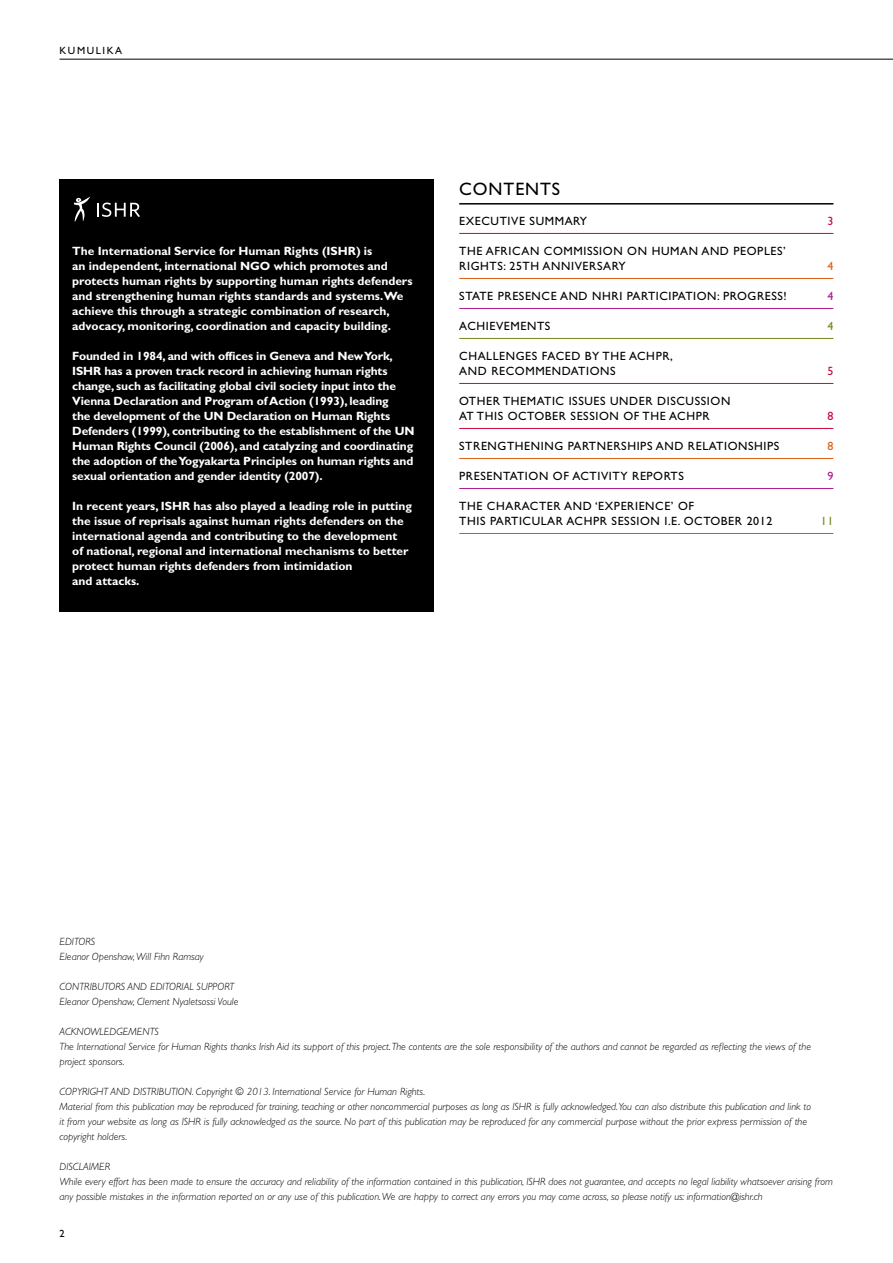
<style>
.page{position:relative;width:893px;height:1263px;background:#fff}
.page>*{position:absolute;margin:0;border:0;box-sizing:border-box;transform-origin:0 0}
.t1{font:18px "Gill Sans";letter-spacing:.05em;color:#000}
.t2{font:700 12px/15px "Gill Sans";color:#fff}
.t3{font:12px/15px "Gill Sans";letter-spacing:.05em;color:#000}
.t4{font:12px "Gill Sans";color:#c6093b}
.t5{font:12px "Gill Sans";color:#77871c}
.t6{font:12px "Gill Sans";color:#dd5f13}
.t7{font:12px "Gill Sans";color:#aa198d}
.t8{font:italic 300 10.5px/15px "Gill Sans";color:#000}
.t9{font:10.5px "Gill Sans";letter-spacing:.15em;color:#000}
</style>
<div class="page">
<hr style="left:60px;top:59px;width:833px;height:1px;background:#000">
<hr style="left:459px;top:203px;width:374px;height:2px;background:#000">
<hr style="left:459px;top:233px;width:374px;height:1px;background:#c6093b">
<hr style="left:459px;top:278px;width:374px;height:1px;background:#dd5f13">
<hr style="left:459px;top:308px;width:374px;height:1px;background:#aa198d">
<hr style="left:459px;top:338px;width:374px;height:1px;background:#77871c">
<hr style="left:459px;top:383px;width:374px;height:1px;background:#c6093b">
<hr style="left:459px;top:428px;width:374px;height:1px;background:#c6093b">
<hr style="left:459px;top:458px;width:374px;height:1px;background:#dd5f13">
<hr style="left:459px;top:488px;width:374px;height:1px;background:#aa198d">
<hr style="left:459px;top:533px;width:374px;height:1px;background:#77871c">
<div style="left:60px;top:180px;width:374px;height:432px;background:#000"></div>
<svg style="left:97px;top:203px;width:43px;height:14px"></svg>
<svg style="left:74px;top:197px;width:16px;height:25px"></svg>
<p class="t9" style="left:60px;top:44px;width:64px">KUMULIKA</p>
<p class="t2" style="left:72px;top:243px;width:342px">The I nternational Service for Human Rights (I SHR) is<br>an independent, international NGO which promotes and protects human rights by supporting human rights defenders and strengthening human rights standards and systems.We achieve this through a strategic combination of research, advocacy, monitoring, coordination and capacity building.</p>
<p class="t2" style="left:72px;top:348px;width:344px">Founded in 1984, and with offices in Geneva and New York,<br>I SHR has a proven track record in achieving human rights change, such as facilitating global civil society input into the Vienna Declaration and Program of Action (1993), leading<br>the development of the UN Declaration on Human Rights Defenders (1999), contributing to the establishment of the UN Human Rights Council (2006), and catalyzing and coordinating the adoption of the Yogyakarta Principles on human rights and sexual orientation and gender identity (2007).</p>
<p class="t2" style="left:72px;top:498px;width:341px">I n recent years, I SHR has also played a leading role in putting the issue of reprisals against human rights defenders on the international agenda and contributing to the development<br>of national, regional and international mechanisms to better protect human rights defenders from intimidation<br>and attacks.</p>
<h1 class="t1" style="left:459px;top:178px;width:102px">CONTENTS</h1>
<p class="t3" style="left:459px;top:213px;width:25px">EXECU</p>
<p class="t3" style="left:500px;top:213px;width:15px">TIVE</p>
<p class="t3" style="left:530px;top:213px;width:10px">SUMM</p>
<p class="t3" style="left:565px;top:213px;width:15px">ARY</p>
<p class="t4" style="left:827px;top:214px;width:7px">3</p>
<p class="t3" style="left:459px;top:243px;width:328px">THE AFRICAN COMMISSION ON HUMAN AND PEOPLES’<br>RIGHTS: 25TH ANNIVERSARY</p>
<p class="t6" style="left:827px;top:259px;width:7px">4</p>
<p class="t3" style="left:459px;top:288px;width:8px">STAT</p>
<p class="t3" style="left:487px;top:288px;width:114px">E PRESENCE AND NHRI</p>
<p class="t3" style="left:627px;top:288px;width:162px">PARTICIPATION: PROGRESS!</p>
<p class="t7" style="left:827px;top:289px;width:7px">4</p>
<p class="t3" style="left:459px;top:318px;width:93px">ACHIEVEMENTS</p>
<p class="t5" style="left:827px;top:319px;width:7px">4</p>
<p class="t3" style="left:459px;top:348px;width:215px">CHALLENGES FACED BY THE ACH PR,<br>AND RECOMMENDATIONS</p>
<p class="t4" style="left:827px;top:364px;width:7px">5</p>
<p class="t3" style="left:459px;top:393px;width:273px">OTHER THEMATIC ISSUES UNDER DISCUSSION<br>AT THIS OCTOBER SESSION OF THE ACH PR</p>
<p class="t4" style="left:827px;top:409px;width:7px">8</p>
<p class="t3" style="left:459px;top:438px;width:322px">STRENGTHENING PARTNERSHIPS AND RELATIONSHIPS</p>
<p class="t6" style="left:827px;top:439px;width:7px">8</p>
<p class="t3" style="left:459px;top:468px;width:226px">PRESENTATION OF ACTIVITY REPORTS</p>
<p class="t7" style="left:827px;top:469px;width:7px">9</p>
<p class="t3" style="left:459px;top:498px;width:315px">THE CHARACTER AND ‘EXPERIENCE’ OF<br>THIS PARTICULAR ACHPR SESSION I.E. OCTOBER 2012</p>
<p class="t5" style="left:821px;top:514px;width:14px">11</p>
<p class="t8" style="left:60px;top:934px;width:146px">EDITORS<br>Eleanor Openshaw, Will Fihn Ramsay</p>
<p class="t8" style="left:60px;top:979px;width:180px">CONTRIBUTORS AND EDITORIAL SUPPORT<br>Eleanor Openshaw, Clement Nyaletsossi Voule</p>
<p class="t8" style="left:60px;top:1024px;width:753px">ACKNOWLEDGEMENTS<br>The International Service for Human Rights thanks Irish Aid its support of this project. The contents are the sole responsibility of the authors and cannot be regarded as reflecting the views of the project sponsors.</p>
<p class="t8" style="left:60px;top:1084px;width:753px">COPYRIGHT AND DISTRIBUTION. Copyright © 2013. International Service for Human Rights.<br>Material from this publication may be reproduced for training, teaching or other noncommercial purposes as long as ISHR is fully acknowledged.You can also distribute this publication and link to it from your website as long as ISHR is fully acknowledged as the source. No part of this publication may be reproduced for any commercial purpose without the prior express permission of the copyright holders.</p>
<p class="t8" style="left:60px;top:1159px;width:775px">DISCLAIMER<br>While every effort has been made to ensure the accuracy and reliability of the information contained in this publication, ISHR does not guarantee, and accepts no legal liability whatsoever arising from any possible mistakes in the information reported on or any use of this publication. We are happy to correct any errors you may come across, so please notify us: information@ishr.ch</p>
<p class="t9" style="left:60px;top:1227px;width:7px">2</p>
</div>
